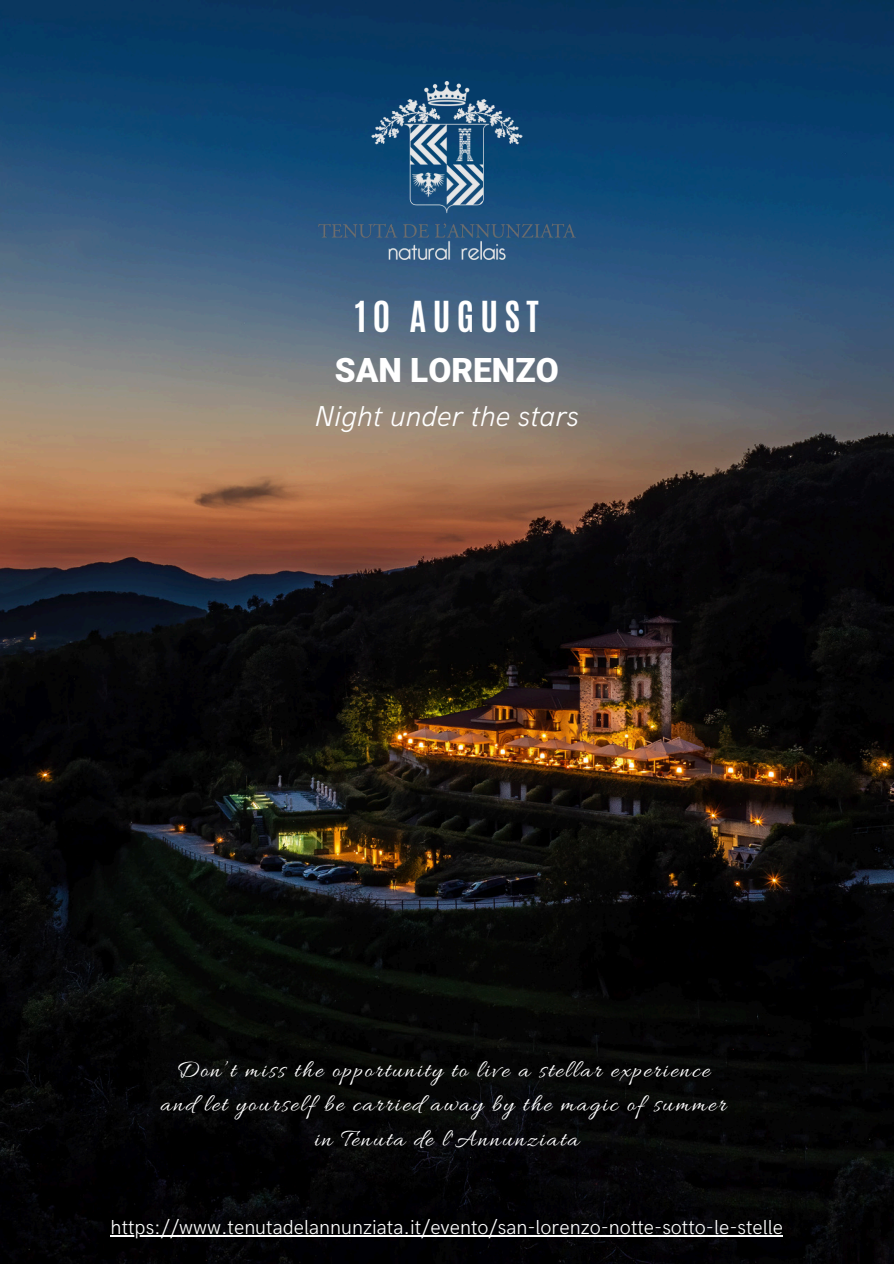
<style>
.page{position:relative;width:894px;height:1264px;background:#fff}
.page>*{position:absolute;margin:0;border:0;box-sizing:border-box;transform-origin:0 0}
.t1{font:700 35.7px "Antonio";letter-spacing:.175em;color:#fff}
.t2{font:900 33.3px "Mardoto";color:#fff}
.t3{font:italic 300 28.8px "HK Grotesk";color:#fff}
.t4{font:25.05px/34.5px "Allura";letter-spacing:.07em;color:#fff;text-align:center}
.t5{font:300 20.25px "HK Grotesk";color:#fff}
</style>
<div class="page">
<img style="left:0;top:0;width:893px;height:1263px">
<img style="left:318px;top:82px;width:257px;height:178px">
<hr style="left:111px;top:1235px;width:671px;height:1px;background:#fff">
<h2 class="t1" style="left:355px;top:291px;width:185px">10 AUGUST</h2>
<h1 class="t2" style="left:335px;top:351px;width:225px">SAN LORENZO</h1>
<p class="t3" style="left:314px;top:400px;width:266px">Night under the stars</p>
<p class="t4" style="left:160px;top:1054px;width:567px">Don’t miss the opportunity to live a stellar experience and let yourself be carried away by the magic of summer in Tenuta de l'Annunziata</p>
<p class="t5" style="left:111px;top:1215px;width:673px">https://www.tenutadelannunziata.it/evento/san-lorenzo-notte-sotto-le-stelle</p>
</div>
